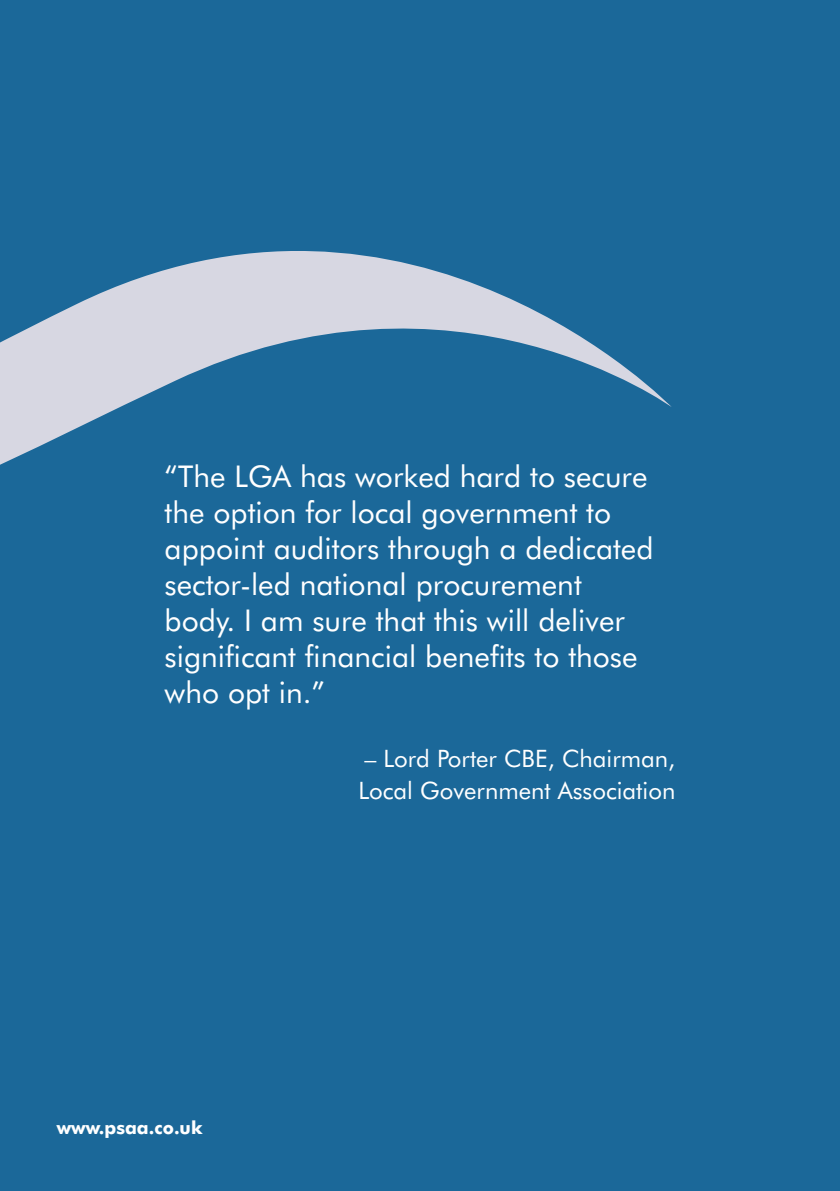
<style>
.page{position:relative;width:840px;height:1191px;background:#fff}
.page>*{position:absolute;margin:0;border:0;box-sizing:border-box;transform-origin:0 0}
.t1{font:30px/36px "Futura BT";color:#fff}
.t2{font:24px/32px "Futura BT";color:#fff}
.t3{font:700 18px "Futura BT";color:#fff}
</style>
<div class="page">
<div style="left:0;top:0;width:839px;height:1191px;background:#1b6899"></div>
<svg style="left:0;top:251px;width:671px;height:214px"></svg>
<p class="t1" style="left:164px;top:458px;width:490px">“The LGA has worked hard to secure the option for local government to appoint auditors through a dedicated sector-led national procurement body. I am sure that this will deliver significant financial benefits to those who opt in.”</p>
<p class="t2" style="left:358px;top:742px;width:318px">– Lord Porter CBE, Chairman,<br>Local Government Association</p>
<p class="t3" style="left:57px;top:1116px;width:147px">www.psaa.co.uk</p>
</div>
